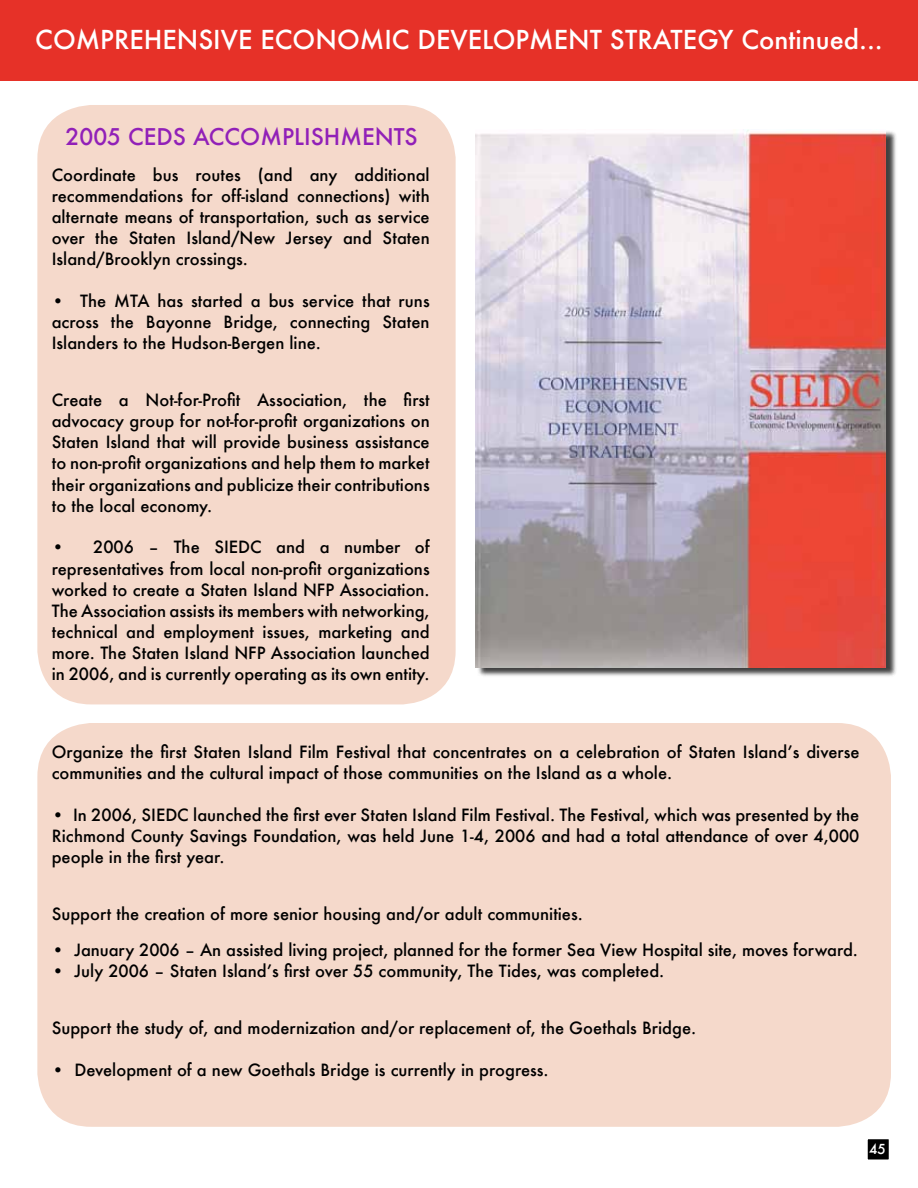
<style>
.page{position:relative;width:918px;height:1188px;background:#fff}
.page>*{position:absolute;margin:0;border:0;box-sizing:border-box;transform-origin:0 0}
.t1{font:500 25.5px "Futura";color:#fff}
.t2{font:500 22.5px "Futura";color:#9120b8}
.t3{font:500 16.5px/21px "Futura";color:#000;text-align:justify}
.t4{font:500 13.5px "Futura";color:#fff}
</style>
<div class="page">
<div style="left:0;top:0;width:918px;height:81px;background:#e63128"></div>
<div style="left:37px;top:105px;width:419px;height:599px;background:#f5d9cb;border-radius:54px"></div>
<div style="left:37px;top:723px;width:854px;height:404px;background:#f5d9cb;border-radius:54px"></div>
<div style="left:477px;top:130px;width:420px;height:548px;background:#000;opacity:.75"></div>
<img style="left:475px;top:130px;width:411px;height:538px">
<div style="left:866px;top:1138px;width:24px;height:23px;background:#000;border:2px solid #fff"></div>
<h1 class="t1" style="left:35px;top:22px;width:832px">COMPREHENSIVE ECONOMIC DEVELOPMENT STRATEGY Continued...</h1>
<h2 class="t2" style="left:66px;top:122px;width:354px">2005 CEDS ACCOMPLISHMENTS</h2>
<p class="t3" style="left:52px;top:165px;width:380px">Coordinate bus routes (and any additional recommendations for off-island connections) with alternate means of transportation, such as service over the Staten Island/New Jersey and Staten Island/Brooklyn crossings.</p>
<p class="t3" style="left:52px;top:291px;width:379px">• The MTA has started a bus service that runs across the Bayonne Bridge, connecting Staten Islanders to the Hudson-Bergen line.</p>
<p class="t3" style="left:52px;top:390px;width:380px">Create a Not-for-Profit Association, the first advocacy group for not-for-profit organizations on Staten Island that will provide business assistance to non-profit organizations and help them to market their organizations and publicize their contributions to the local economy.</p>
<p class="t3" style="left:52px;top:537px;width:380px">• 2006 – The SIEDC and a number of representatives from local non-profit organizations worked to create a Staten Island NFP Association.<br>The Association assists its members with networking, technical and employment issues, marketing and more. The Staten Island NFP Association launched in 2006, and is currently operating as its own entity.</p>
<p class="t3" style="left:52px;top:741px;width:809px">Organize the first Staten Island Film Festival that concentrates on a celebration of Staten Island’s diverse communities and the cultural impact of those communities on the Island as a whole.</p>
<p class="t3" style="left:52px;top:804px;width:809px">• In 2006, SIEDC launched the first ever Staten Island Film Festival. The Festival, which was presented by the Richmond County Savings Foundation, was held June 1-4, 2006 and had a total attendance of over 4,000 people in the first year.</p>
<p class="t3" style="left:52px;top:903px;width:530px">Support the creation of more senior housing and/or adult communities.</p>
<p class="t3" style="left:52px;top:939px;width:808px">• January 2006 – An assisted living project, planned for the former Sea View Hospital site, moves forward.</p>
<p class="t3" style="left:52px;top:960px;width:614px">• July 2006 – Staten Island’s first over 55 community, The Tides, was completed.</p>
<p class="t3" style="left:52px;top:1017px;width:643px">Support the study of, and modernization and/or replacement of, the Goethals Bridge.</p>
<p class="t3" style="left:52px;top:1059px;width:498px">• Development of a new Goethals Bridge is currently in progress.</p>
<p class="t4" style="left:869px;top:1140px;width:18px">45</p>
</div>
